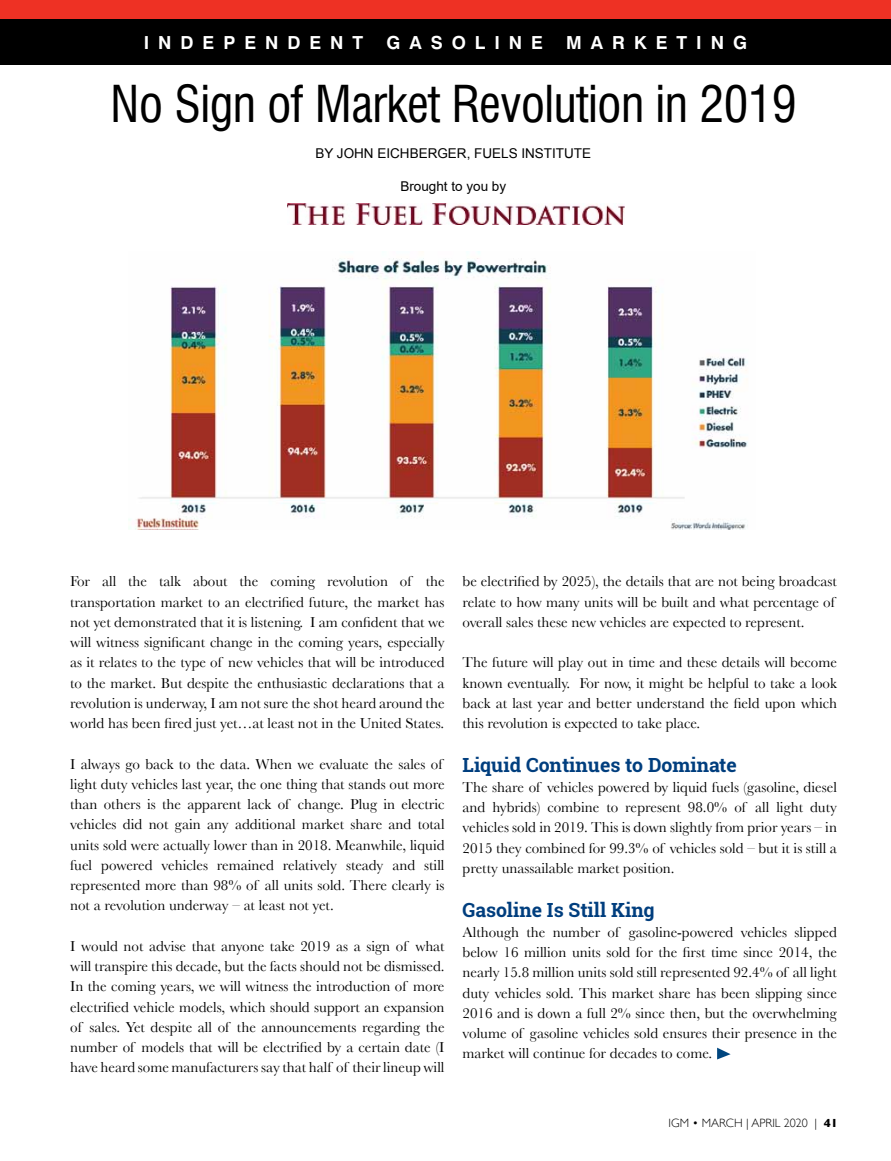
<style>
.page{position:relative;width:891px;height:1161px;background:#fff}
.page>*{position:absolute;margin:0;border:0;box-sizing:border-box;transform-origin:0 0}
.t1{font:condensed 49.5px "Swiss 721 BT";letter-spacing:-.01em;color:#000}
.t2{font:700 19.5px "Roboto Slab";color:#003e7e}
.t3{font:700 18px "Swiss 721 BT";letter-spacing:.5em;color:#fff}
.t4{font:15px/20.2px "Baskerville";color:#000;text-align:justify}
.t5{font:13.5px "Arial";color:#000}
.t6{font:300 12px "Gill Sans";color:#000}
.s1{font-size:18.15px}
.s2{font-weight:700}
</style>
<div class="page">
<div style="left:0;top:0;width:891px;height:21px;background:#ee3124"></div>
<div style="left:0;top:19px;width:891px;height:45px;background:#000"></div>
<svg style="left:717px;top:1047px;width:14px;height:12px"></svg>
<img style="left:129px;top:251px;width:619px;height:279px">
<img style="left:287px;top:203px;width:338px;height:22px">
<p class="t3" style="left:144px;top:31px;width:221px">INDEPENDENT</p>
<p class="t3" style="left:386px;top:31px;width:158px">GASOLINE</p>
<p class="t3" style="left:566px;top:31px;width:183px">MARKET<span class="s1">ING</span></p>
<h1 class="t1" style="left:110px;top:74px;width:688px">no Sign of Market revolution in 2019</h1>
<p class="t5" style="left:315px;top:145px;width:277px">BY JOHN EICHBERGER, FUELS INSTITUTE</p>
<p class="t5" style="left:400px;top:177px;width:107px">BROUGHT TO YOU BY</p>
<p class="t4" style="left:70px;top:571px;width:376px">For all the talk about the coming revolution of the transportation market to an electrified future, the market has not yet demonstrated that it is listening. I am confident that we will witness significant change in the coming years, especially as it relates to the type of new vehicles that will be introduced to the market. But despite the enthusiastic declarations that a revolution is underway, I am not sure the shot heard around the world has been fired just yet…at least not in the United States.</p>
<p class="t4" style="left:70px;top:753px;width:376px;text-align:left">I always go back to the data. When we evaluate the sales of light duty vehicles last year, the one thing that stands out more than others is the apparent lack of change. Plug in electric vehicles did not gain any additional market share and total units sold were actually lower than in 2018. Meanwhile, liquid fuel powered vehicles remained relatively steady and still represented more than 98% of all units sold. There clearly is not a revolution underway – at least not yet.</p>
<p class="t4" style="left:70px;top:936px;width:376px">I would not advise that anyone take 2019 as a sign of what will transpire this decade, but the facts should not be dismissed.<br>In the coming years, we will witness the introduction of more electrified vehicle models, which should support an expansion of sales. Yet despite all of the announcements regarding the number of models that will be electrified by a certain date (I have heard some manufacturers say that half of their lineup will</p>
<p class="t4" style="left:463px;top:571px;width:376px;text-align:left">be electrified by 2025), the details that are not being broadcast relate to how many units will be built and what percentage of overall sales these new vehicles are expected to represent.</p>
<p class="t4" style="left:463px;top:652px;width:376px">The future will play out in time and these details will become known eventually. For now, it might be helpful to take a look back at last year and better understand the field upon which this revolution is expected to take place.</p>
<h2 class="t2" style="left:463px;top:751px;width:276px">Liquid Continues to Dominate</h2>
<p class="t4" style="left:463px;top:777px;width:376px">The share of vehicles powered by liquid fuels (gasoline, diesel and hybrids) combine to represent 98.0% of all light duty vehicles sold in 2019. This is down slightly from prior years – in 2015 they combined for 99.3% of vehicles sold – but it is still a pretty unassailable market position.</p>
<h2 class="t2" style="left:463px;top:896px;width:194px">Gasoline Is Still King</h2>
<p class="t4" style="left:463px;top:922px;width:376px">Although the number of gasoline-powered vehicles slipped below 16 million units sold for the first time since 2014, the nearly 15.8 million units sold still represented 92.4% of all light duty vehicles sold. This market share has been slipping since 2016 and is down a full 2% since then, but the overwhelming volume of gasoline vehicles sold ensures their presence in the market will continue for decades to come.</p>
<p class="t6" style="left:669px;top:1116px;width:171px">IGM • MARCH | APRIL 2020 | <span class="s2">41</span></p>
</div>
